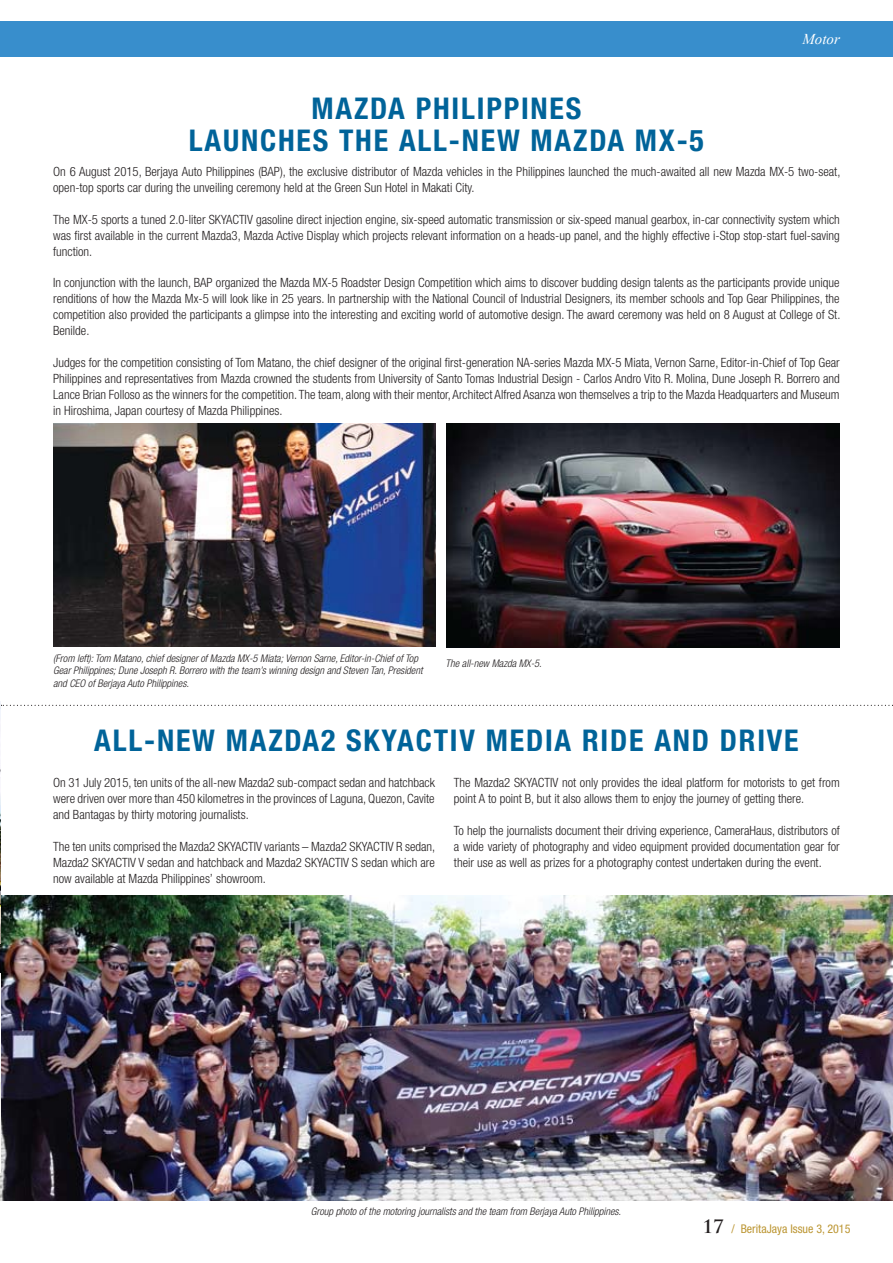
<style>
.page{position:relative;width:893px;height:1263px;background:#fff}
.page>*{position:absolute;margin:0;border:0;box-sizing:border-box;transform-origin:0 0}
.t1{font:700 condensed 30px/31.5px "Helvetica Neue LT Std";letter-spacing:.06em;color:#006399;text-align:center}
.t2{font:italic 15px "Times New Roman";color:#fff}
.t3{font:300 condensed 12.75px/15.9px "Helvetica Neue LT Std";color:#231f20;text-align:justify}
.t4{font:condensed 12px "Helvetica Neue LT Std";color:#bc9633}
.t5{font:italic 300 condensed 10.5px/12.6px "Helvetica Neue LT Std";color:#231f20}
.s1{font-family:"Trajan Pro";font-weight:700;font-stretch:normal;font-size:18px;color:#231f20}
</style>
<div class="page">
<div style="left:0;top:21px;width:893px;height:36px;background:#388ecc"></div>
<img style="left:0;top:895px;width:893px;height:305px">
<img style="left:53px;top:423px;width:382px;height:223px">
<img style="left:446px;top:423px;width:394px;height:224px">
<svg style="left:1px;top:705px;width:892px;height:1px"></svg>
<img style="left:0;top:701px;width:1px;height:242px">
<img style="left:0;top:974px;width:1px;height:198px">
<p class="t2" style="left:802px;top:31px;width:39px">Motor</p>
<h1 class="t1" style="left:189px;top:92px;width:517px">MAZDA PHILIPPINES<br>LAUNCHES THE ALL-NEW MAZDA MX-5</h1>
<p class="t3" style="left:53px;top:164px;width:789px">On 6 August 2015, Berjaya Auto Philippines (BAP), the exclusive distributor of Mazda vehicles in the Philippines launched the much-awaited all new Mazda MX-5 two-seat, open-top sports car during the unveiling ceremony held at the Green Sun Hotel in Makati City.</p>
<p class="t3" style="left:53px;top:211px;width:788px">The MX-5 sports a tuned 2.0-liter SKYACTIV gasoline direct injection engine, six-speed automatic transmission or six-speed manual gearbox, in-car connectivity system which was first available in the current Mazda3, Mazda Active Display which projects relevant information on a heads-up panel, and the highly effective i-Stop stop-start fuel-saving function.</p>
<p class="t3" style="left:53px;top:275px;width:789px">In conjunction with the launch, BAP organized the Mazda MX-5 Roadster Design Competition which aims to discover budding design talents as the participants provide unique renditions of how the Mazda Mx-5 will look like in 25 years. In partnership with the National Council of Industrial Designers, its member schools and Top Gear Philippines, the competition also provided the participants a glimpse into the interesting and exciting world of automotive design. The award ceremony was held on 8 August at College of St.<br>Benilde.</p>
<p class="t3" style="left:53px;top:354px;width:788px">Judges for the competition consisting of Tom Matano, the chief designer of the original first-generation NA-series Mazda MX-5 Miata, Vernon Sarne, Editor-in-Chief of Top Gear Philippines and representatives from Mazda crowned the students from University of Santo Tomas Industrial Design - Carlos Andro Vito R. Molina, Dune Joseph R. Borrero and Lance Brian Folloso as the winners for the competition. The team, along with their mentor, Architect Alfred Asanza won themselves a trip to the Mazda Headquarters and Museum in Hiroshima, Japan courtesy of Mazda Philippines.</p>
<p class="t5" style="left:53px;top:652px;width:371px">(From left): Tom Matano, chief designer of Mazda MX-5 Miata; Vernon Sarne, Editor-in-Chief of Top<br>Gear Philippines; Dune Joseph R. Borrero with the team’s winning design and Steven Tan, President and CEO of Berjaya Auto Philippines.</p>
<p class="t5" style="left:446px;top:657px;width:98px">The all-new Mazda MX-5.</p>
<h1 class="t1" style="left:94px;top:725px;width:706px">ALL-NEW MAZDA2 SKYACTIV MEDIA RIDE AND DRIVE</h1>
<p class="t3" style="left:53px;top:775px;width:383px">On 31 July 2015, ten units of the all-new Mazda2 sub-compact sedan and hatchback were driven over more than 450 kilometres in the provinces of Laguna, Quezon, Cavite and Bantagas by thirty motoring journalists.</p>
<p class="t3" style="left:53px;top:838px;width:384px">The ten units comprised the Mazda2 SKYACTIV variants – Mazda2 SKYACTIV R sedan, Mazda2 SKYACTIV V sedan and hatchback and Mazda2 SKYACTIV S sedan which are now available at Mazda Philippines’ showroom.</p>
<p class="t3" style="left:454px;top:775px;width:387px">The Mazda2 SKYACTIV not only provides the ideal platform for motorists to get from point A to point B, but it also allows them to enjoy the journey of getting there.</p>
<p class="t3" style="left:454px;top:822px;width:387px">To help the journalists document their driving experience, CameraHaus, distributors of a wide variety of photography and video equipment provided documentation gear for their use as well as prizes for a photography contest undertaken during the event.</p>
<p class="t5" style="left:311px;top:1205px;width:312px">Group photo of the motoring journalists and the team from Berjaya Auto Philippines.</p>
<p class="t4" style="left:702px;top:1222px;width:150px"><span class="s1">17</span> / BeritaJaya Issue 3, 2015</p>
</div>
